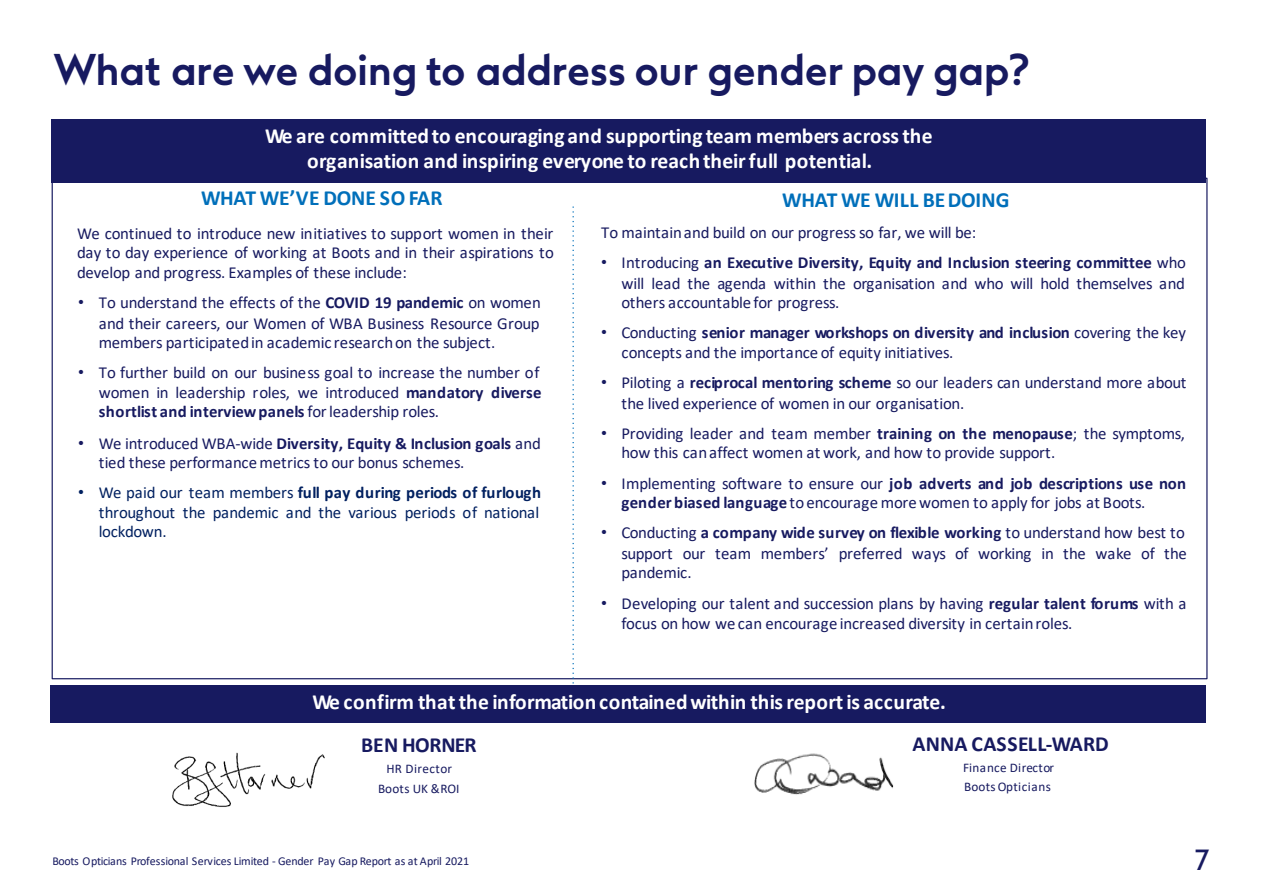
<style>
.page{position:relative;width:1264px;height:893px;background:#fff}
.page>*{position:absolute;margin:0;border:0;box-sizing:border-box;transform-origin:0 0}
.t1{font:700 42px "Boots Sharp";color:#171a60}
.t2{font:27.6px "Boots Sharp";color:#171a60}
.t3{font:700 21.6px/25.2px "Calibri";letter-spacing:-.005em;color:#fff}
.t4{font:700 21.6px "Calibri";letter-spacing:-.015em;color:#006fba}
.t5{font:700 21.6px "Calibri";letter-spacing:.005em;color:#171a60}
.t6{font:16.8px/19.8px "Calibri";letter-spacing:-.015em;color:#171a60}
.t7{font:16.8px/19.8px "Calibri";letter-spacing:-.015em;color:#002060;text-align:justify}
.t8{font:13.2px "Calibri";letter-spacing:.02em;color:#171a60}
.t9{font:13.2px "Calibri";color:#171a60}
.t10{font:12px "Calibri";letter-spacing:-.025em;color:#171a60}
.s1{font-family:"Arial"}
.s2{font-weight:700}
</style>
<div class="page">
<div style="left:52px;top:119px;width:1154px;height:63px;background:#171a60"></div>
<div style="left:50px;top:685px;width:1156px;height:37px;background:#171a60"></div>
<img style="left:172px;top:752px;width:153px;height:55px">
<svg style="left:572px;top:206px;width:2px;height:477px"></svg>
<img style="left:754px;top:753px;width:140px;height:42px">
<h2 class="t1" style="left:54px;top:43px;width:977px">What are we doing to address our gender pay gap?</h2>
<p class="t3" style="left:307px;top:123px;width:627px;text-indent:-42px">We are committed to encouraging and supporting team members across the organisation and inspiring everyone to reach their full potential.</p>
<p class="t4" style="left:201px;top:182px;width:243px">WHAT WE’VE DONE SO FAR</p>
<p class="t4" style="left:782px;top:185px;width:229px">WHAT WE WILL BEDOING</p>
<p class="t6" style="left:77px;top:223px;width:478px;text-align:justify">We continued to introduce new initiatives to support women in their day to day experience of working at Boots and in their aspirations to develop and progress. Examples of these include:</p>
<p class="t6" style="left:99px;top:292px;width:444px;text-align:justify;text-indent:-20px"><span class="s1">•</span> To understand the effects of the <span class="s2">COVID 19 pandemic</span> on women and their careers, our Women of WBA Business Resource Group members participatedin academic researchon the subject.</p>
<p class="t6" style="left:99px;top:362px;width:444px;text-indent:-20px"><span class="s1">•</span> To further build on our business goal to increase the number of women in leadership roles, we introduced <span class="s2">mandatory diverse shortlist and interviewpanels</span> forleadership roles.</p>
<p class="t6" style="left:99px;top:433px;width:444px;line-height:19.2px;text-indent:-20px"><span class="s1">•</span> We introduced WBA-wide <span class="s2">Diversity, Equity &amp; Inclusion goals</span> and tied these performancemetrics to our bonus schemes.</p>
<p class="t7" style="left:99px;top:482px;width:444px;text-indent:-20px"><span class="s1">•</span> We paid our team members <span class="s2">full pay during periods of furlough </span>throughout the pandemic and the various periods of national lockdown.</p>
<p class="t6" style="left:601px;top:222px;width:377px">To maintainand build on our progress so far, we will be:</p>
<p class="t6" style="left:621px;top:252px;width:566px;text-align:justify;text-indent:-20px"><span class="s1">•</span> Introducing <span class="s2">an Executive Diversity, Equity and Inclusion steering committee</span> who will lead the agenda within the organisation and who will hold themselves and others accountable for progress.</p>
<p class="t6" style="left:621px;top:322px;width:566px;line-height:20.4px;text-indent:-20px"><span class="s1">•</span> Conducting <span class="s2">senior manager workshops on diversity and inclusion</span> covering the key concepts and the importance of equity initiatives.</p>
<p class="t6" style="left:621px;top:372px;width:566px;line-height:20.4px;text-indent:-20px"><span class="s1">•</span> Piloting a <span class="s2">reciprocal mentoring scheme</span> so our leaders can understand more about the lived experience of women in our organisation.</p>
<p class="t6" style="left:621px;top:423px;width:565px;line-height:19.2px;text-indent:-20px"><span class="s1">•</span> Providing leader and team member <span class="s2">training on the menopause</span>; the symptoms, how this canaffect women at work, and how to provide support.</p>
<p class="t6" style="left:621px;top:474px;width:566px;line-height:19.2px;text-indent:-20px"><span class="s1">•</span> Implementing software to ensure our <span class="s2">job adverts and job descriptions use non gender biased language</span> toencouragemore women to apply for jobs at Boots.</p>
<p class="t6" style="left:621px;top:522px;width:567px;text-align:justify;text-indent:-20px"><span class="s1">•</span> Conducting <span class="s2">a company wide survey on flexible working</span> to understand how best to support our team members’ preferred ways of working in the wake of the pandemic.</p>
<p class="t6" style="left:621px;top:594px;width:566px;line-height:19.2px;text-indent:-20px"><span class="s1">•</span> Developing our talent and succession plans by having <span class="s2">regular talent forums</span> with a focus on how we can encourage increased diversity in certainroles.</p>
<p class="t3" style="left:312px;top:688px;width:635px">We confirm that the information contained within this report is accurate.</p>
<p class="t5" style="left:361px;top:729px;width:117px">BEN HORNER</p>
<p class="t8" style="left:386px;top:760px;width:67px">HR Director</p>
<p class="t9" style="left:378px;top:779px;width:83px">Boots UK &amp;ROI</p>
<p class="t5" style="left:912px;top:728px;width:198px">ANNA CASSELL-WARD</p>
<p class="t8" style="left:963px;top:758px;width:93px">Finance Director</p>
<p class="t8" style="left:964px;top:778px;width:88px">BootsOpticians</p>
<p class="t10" style="left:53px;top:852px;width:418px">Boots Opticians Professional Services Limited - Gender Pay Gap Report as at April 2021</p>
<p class="t2" style="left:1195px;top:842px;width:16px">7</p>
</div>
